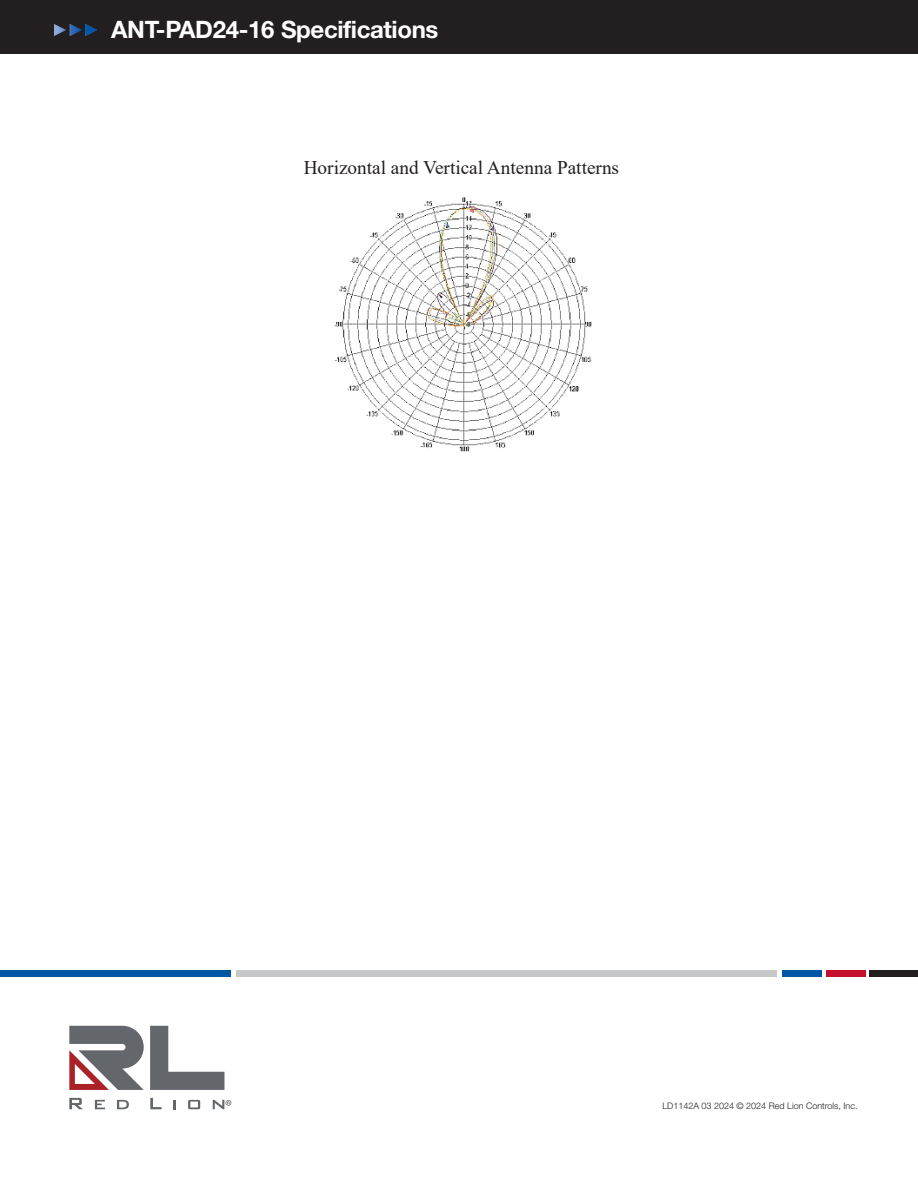
<style>
.page{position:relative;width:918px;height:1188px;background:#fff}
.page>*{position:absolute;margin:0;border:0;box-sizing:border-box;transform-origin:0 0}
.Page_1_-_Header_Black_Box{font:700 24px "Helvetica Neue LT Std";letter-spacing:-.015em;color:#fff}
.t1{font:19.2px "Times New Roman";color:#231f20}
.Page_2_Legal{font:300 9px "Helvetica Neue LT Std";color:#231f20}
</style>
<div class="page">
<div style="left:0;top:0;width:918px;height:54px;background:#231f20"></div>
<svg style="left:54px;top:24px;width:43px;height:12px"></svg>
<div style="left:236px;top:970px;width:541px;height:7px;background:#c7c8ca"></div>
<div style="left:0;top:970px;width:231px;height:7px;background:#0155a5"></div>
<div style="left:870px;top:970px;width:48px;height:7px;background:#231f20"></div>
<div style="left:826px;top:970px;width:39px;height:7px;background:#c3102f"></div>
<div style="left:782px;top:970px;width:40px;height:7px;background:#0155a5"></div>
<img style="left:334px;top:196px;width:258px;height:256px">
<svg style="left:117px;top:1100px;width:12px;height:9px"></svg>
<svg style="left:95px;top:1100px;width:10px;height:9px"></svg>
<svg style="left:69px;top:1098px;width:14px;height:11px"></svg>
<svg style="left:188px;top:1100px;width:12px;height:9px"></svg>
<svg style="left:173px;top:1100px;width:3px;height:9px"></svg>
<svg style="left:150px;top:1098px;width:12px;height:11px"></svg>
<svg style="left:150px;top:1026px;width:74px;height:64px"></svg>
<svg style="left:69px;top:1026px;width:75px;height:64px"></svg>
<svg style="left:213px;top:1100px;width:18px;height:9px"></svg>
<p class="Page_1_-_Header_Black_Box" style="left:111px;top:15px;width:329px">ANT-PAD24-16 Specifications</p>
<p class="t1" style="left:304px;top:154px;width:317px">Horizontal and Vertical Antenna Patterns</p>
<p class="Page_2_Legal" style="left:662px;top:1101px;width:197px">LD1142A 03 2024 © 2024 Red Lion Controls, Inc.</p>
</div>
